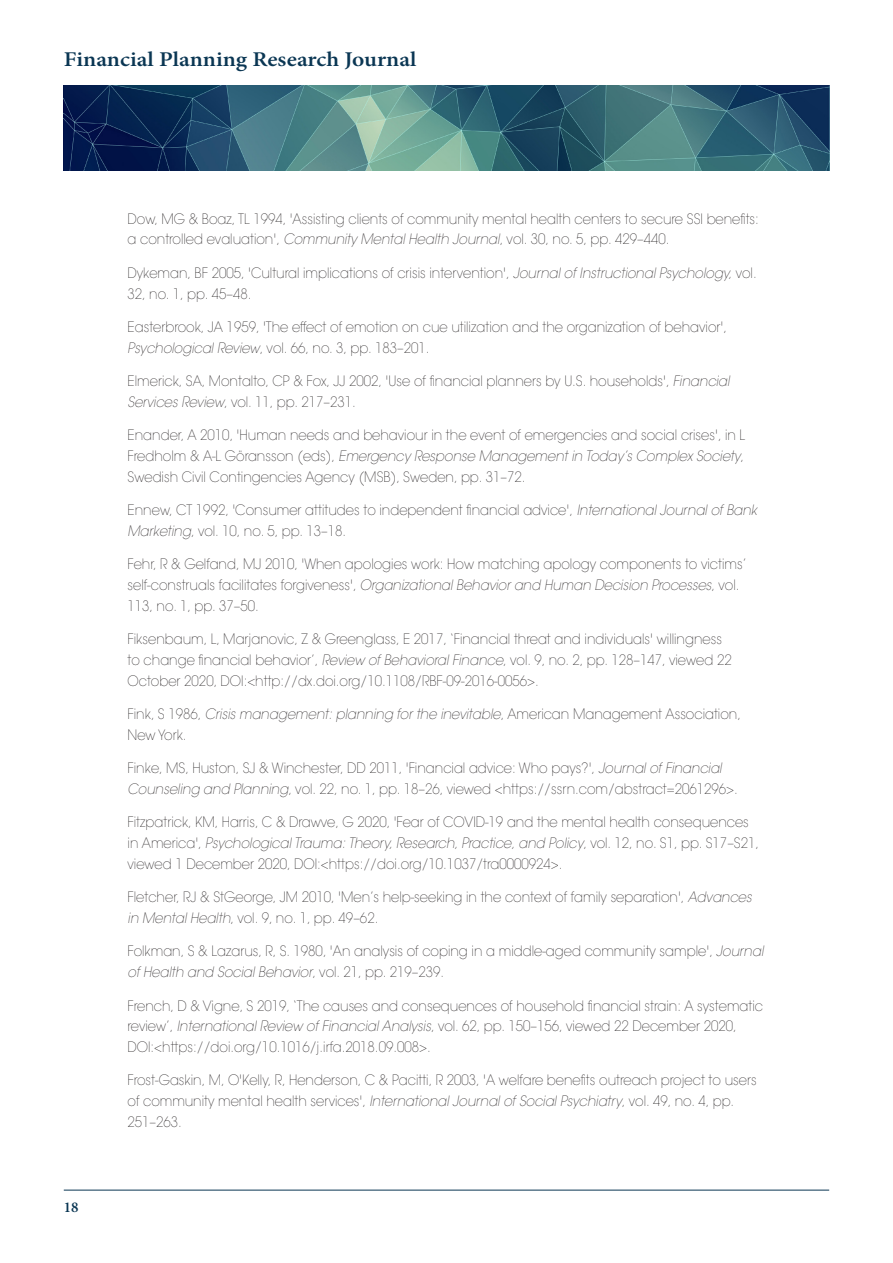
<style>
.page{position:relative;width:893px;height:1263px;background:#fff}
.page>*{position:absolute;margin:0;border:0;box-sizing:border-box;transform-origin:0 0}
.t1{font:600 21px "Minion Pro";color:#0a3653;scale:1.12 1}
.t2{font:600 15px "Minion Pro";color:#0a3653}
.Body_copy{font:200 14.25px/20.7px "Avant Garde";color:#231f20;scale:.93 1}
.s1{font-style:italic}
</style>
<div class="page">
<hr style="left:64px;top:1190px;width:765px;height:1px;background:#0a3653">
<img style="left:64px;top:85px;width:765px;height:85px">
<h1 class="t1" style="left:64px;top:45px;width:316px">Financial Planning Research Journal</h1>
<p class="t2" style="left:64px;top:1197px;width:16px">18</p>
<p class="Body_copy" style="left:128px;top:208px;width:680px">Dow, MG &amp; Boaz, TL 1994, 'Assisting clients of community mental health centers to secure SSI benefits: a controlled evaluation', <span class="s1">Community Mental Health Journal</span>, vol. 30, no. 5, pp. 429–440.</p>
<p class="Body_copy" style="left:128px;top:263px;width:678px">Dykeman, BF 2005, 'Cultural implications of crisis intervention', <span class="s1">Journal of Instructional Psychology,</span> vol.<br>32, no. 1, pp. 45–48.</p>
<p class="Body_copy" style="left:128px;top:317px;width:646px">Easterbrook, JA 1959, 'The effect of emotion on cue utilization and the organization of behavior',<br><span class="s1">Psychological Review</span>, vol. 66, no. 3, pp. 183–201.</p>
<p class="Body_copy" style="left:128px;top:371px;width:649px">Elmerick, SA, Montalto, CP &amp; Fox, JJ 2002, 'Use of financial planners by U.S. households', <span class="s1">Financial<br>Services Review</span>, vol. 11, pp. 217–231.</p>
<p class="Body_copy" style="left:128px;top:425px;width:666px;text-align:justify">Enander, A 2010, 'Human needs and behaviour in the event of emergencies and social crises', in L Fredholm &amp; A-L Göransson (eds), <span class="s1">Emergency Response Management in Today’s Complex Society</span>, Swedish Civil Contingencies Agency (MSB), Sweden, pp. 31–72.</p>
<p class="Body_copy" style="left:128px;top:500px;width:678px">Ennew, CT 1992, 'Consumer attitudes to independent financial advice', <span class="s1">International Journal of Bank<br>Marketing</span>, vol. 10, no. 5, pp. 13–18.</p>
<p class="Body_copy" style="left:128px;top:554px;width:667px">Fehr, R &amp; Gelfand, MJ 2010, 'When apologies work: How matching apology components to victims’ self-construals facilitates forgiveness', <span class="s1">Organizational Behavior and Human Decision Processes</span>, vol.<br>113, no. 1, pp. 37–50.</p>
<p class="Body_copy" style="left:128px;top:629px;width:651px">Fiksenbaum, L, Marjanovic, Z &amp; Greenglass, E 2017, ‘Financial threat and individuals' willingness to change financial behavior’, <span class="s1">Review of Behavioral Finance</span>, vol. 9, no. 2, pp. 128–147, viewed 22<br>October 2020, DOI:&lt;http://dx.doi.org/10.1108/RBF-09-2016-0056&gt;.</p>
<p class="Body_copy" style="left:128px;top:704px;width:661px">Fink, S 1986, <span class="s1">Crisis management: planning for the inevitable</span>, American Management Association,<br>New York.</p>
<p class="Body_copy" style="left:128px;top:758px;width:658px">Finke, MS, Huston, SJ &amp; Winchester, DD 2011, 'Financial advice: Who pays?', <span class="s1">Journal of Financial<br>Counseling and Planning</span>, vol. 22, no. 1, pp. 18–26, viewed &lt;https://ssrn.com/abstract=2061296&gt;.</p>
<p class="Body_copy" style="left:128px;top:812px;width:681px">Fitzpatrick, KM, Harris, C &amp; Drawve, G 2020, 'Fear of COVID-19 and the mental health consequences in America', <span class="s1">Psychological Trauma: Theory, Research, Practice, and Policy</span>, vol. 12, no. S1, pp. S17–S21, viewed 1 December 2020, DOI:&lt;https://doi.org/10.1037/tra0000924&gt;.</p>
<p class="Body_copy" style="left:128px;top:887px;width:673px">Fletcher, RJ &amp; StGeorge, JM 2010, 'Men’s help-seeking in the context of family separation', <span class="s1">Advances in Mental Health</span>, vol. 9, no. 1, pp. 49–62.</p>
<p class="Body_copy" style="left:128px;top:941px;width:685px">Folkman, S &amp; Lazarus, R, S. 1980, 'An analysis of coping in a middle-aged community sample', <span class="s1">Journal of Health and Social Behavior</span>, vol. 21, pp. 219–239.</p>
<p class="Body_copy" style="left:128px;top:995px;width:685px">French, D &amp; Vigne, S 2019, ‘The causes and consequences of household financial strain: A systematic review’, <span class="s1">International Review of Financial Analysis</span>, vol. 62, pp. 150–156, viewed 22 December 2020,<br>DOI:&lt;https://doi.org/10.1016/j.irfa.2018.09.008&gt;.</p>
<p class="Body_copy" style="left:128px;top:1070px;width:678px">Frost-Gaskin, M, O'Kelly, R, Henderson, C &amp; Pacitti, R 2003, 'A welfare benefits outreach project to users of community mental health services', <span class="s1">International Journal of Social Psychiatry</span>, vol. 49, no. 4, pp.<br>251–263.</p>
</div>
